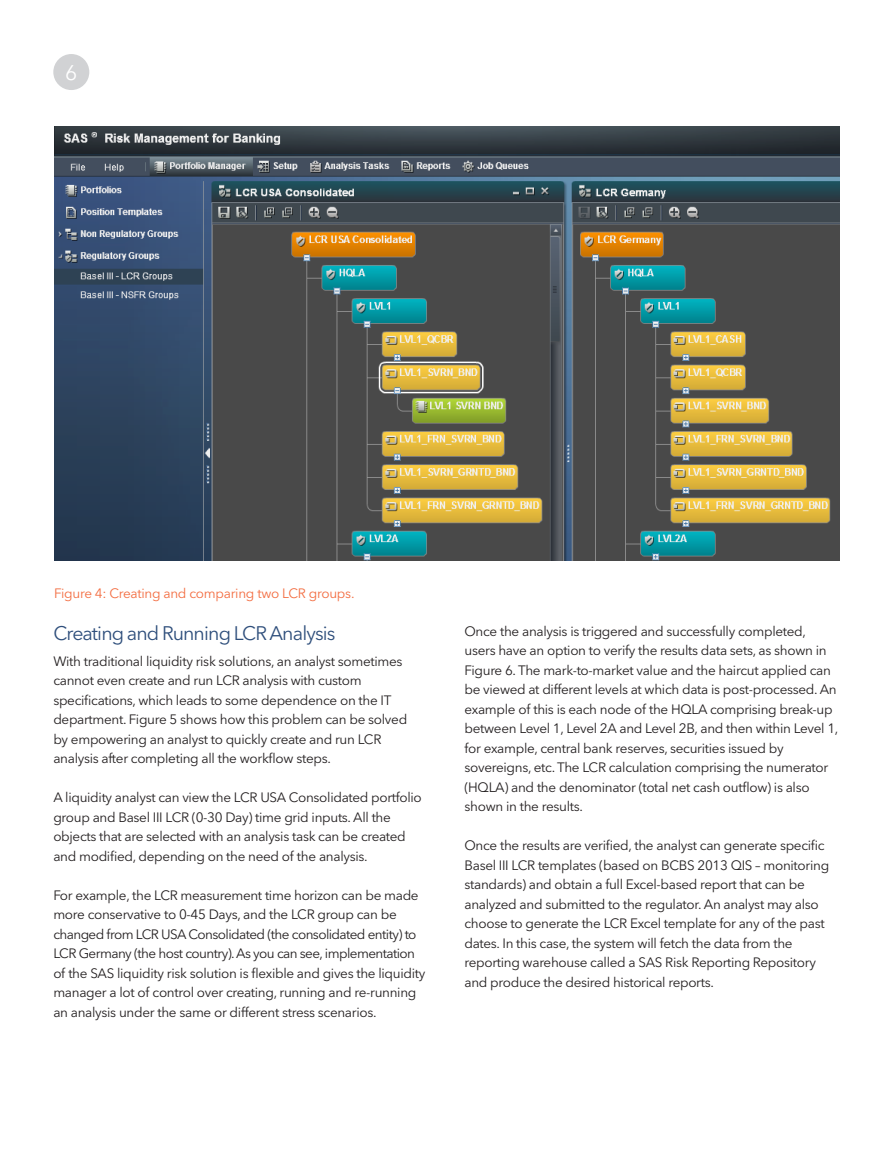
<style>
.page{position:relative;width:893px;height:1170px;background:#fff}
.page>*{position:absolute;margin:0;border:0;box-sizing:border-box;transform-origin:0 0}
.t1{font:21px "Avenir Next W1 G";color:#fff}
.Head_2_Blue{font:19.5px "Avenir Next W1 G";letter-spacing:-.045em;color:#2e4e7b}
.Body{font:13.5px/19.5px "Avenir Next W1 G";letter-spacing:-.025em;color:#231f20}
.Figure_Caption{font:13.5px "Avenir Next W1 G";letter-spacing:-.02em;color:#f36d41}
</style>
<div class="page">
<div style="left:53px;top:54px;width:36px;height:36px;background:#d1d2d4;border-radius:50%"></div>
<img style="left:54px;top:126px;width:786px;height:434px">
<h1 class="t1" style="left:65px;top:60px;width:14px">6</h1>
<p class="Figure_Caption" style="left:54px;top:584px;width:302px">Figure 4: Creating and comparing two LCR groups.</p>
<p class="Head_2_Blue" style="left:53px;top:621px;width:284px">Creating and Running LCR Analysis</p>
<p class="Body" style="left:53px;top:651px;width:355px">With traditional liquidity risk solutions, an analyst sometimes cannot even create and run LCR analysis with custom specifications, which leads to some dependence on the IT department. Figure 5 shows how this problem can be solved by empowering an analyst to quickly create and run LCR analysis after completing all the workflow steps.</p>
<p class="Body" style="left:53px;top:787px;width:370px">A liquidity analyst can view the LCR USA Consolidated portfolio group and Basel III LCR (0-30 Day) time grid inputs. All the objects that are selected with an analysis task can be created and modified, depending on the need of the analysis.</p>
<p class="Body" style="left:53px;top:885px;width:374px">For example, the LCR measurement time horizon can be made more conservative to 0-45 Days, and the LCR group can be changed from LCR USA Consolidated (the consolidated entity) to LCR Germany (the host country). As you can see, implementation of the SAS liquidity risk solution is flexible and gives the liquidity manager a lot of control over creating, running and re-running an analysis under the same or different stress scenarios.</p>
<p class="Body" style="left:464px;top:621px;width:375px">Once the analysis is triggered and successfully completed, users have an option to verify the results data sets, as shown in Figure 6. The mark-to-market value and the haircut applied can be viewed at different levels at which data is post-processed. An example of this is each node of the HQLA comprising break-up between Level 1, Level 2A and Level 2B, and then within Level 1, for example, central bank reserves, securities issued by sovereigns, etc. The LCR calculation comprising the numerator (HQLA) and the denominator (total net cash outflow) is also shown in the results.</p>
<p class="Body" style="left:464px;top:835px;width:366px">Once the results are verified, the analyst can generate specific Basel III LCR templates (based on BCBS 2013 QIS – monitoring standards) and obtain a full Excel-based report that can be analyzed and submitted to the regulator. An analyst may also choose to generate the LCR Excel template for any of the past dates. In this case, the system will fetch the data from the reporting warehouse called a SAS Risk Reporting Repository and produce the desired historical reports.</p>
</div>
